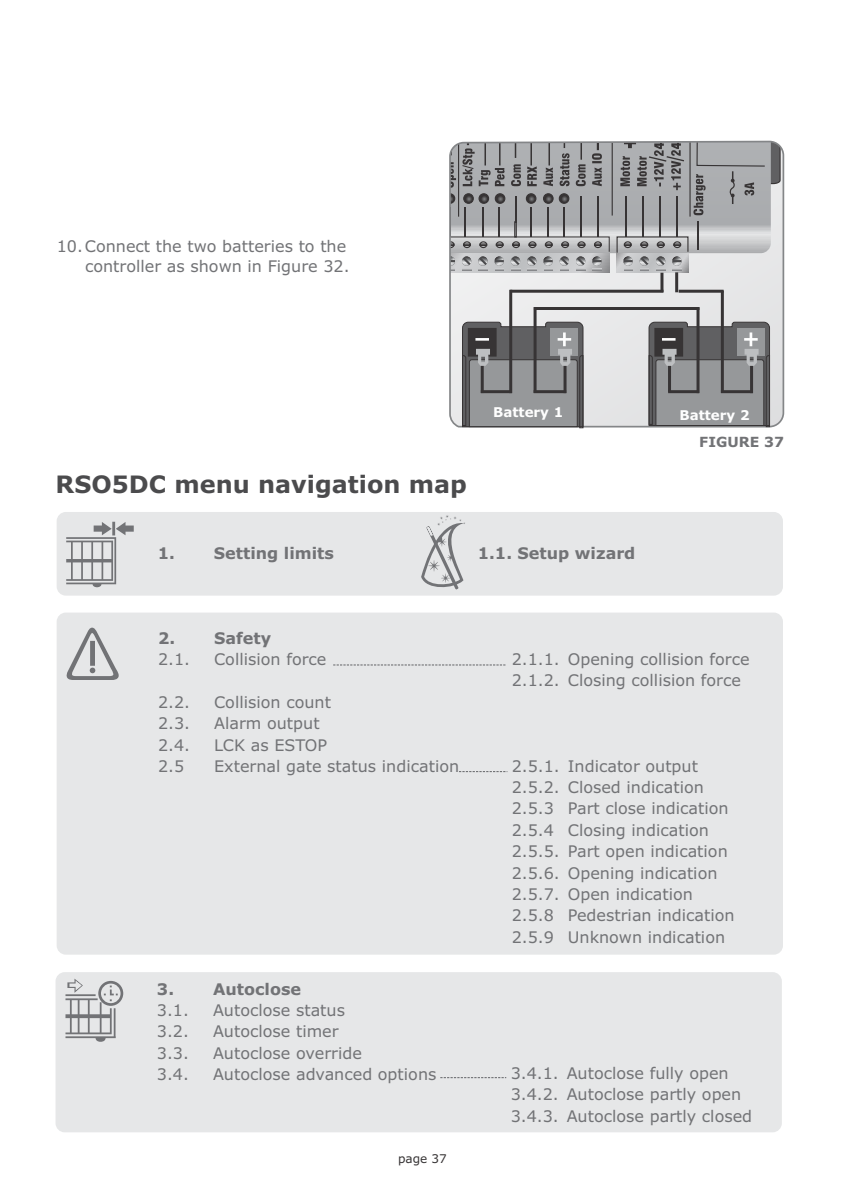
<style>
.page{position:relative;width:842px;height:1191px;background:#fff}
.page>*{position:absolute;margin:0;border:0;box-sizing:border-box;transform-origin:0 0}
.t1{font:700 24px "Verdana";color:#4b4b4d}
.t2{font:16px/21.4px "Verdana";color:#727376}
.t3{font:700 16px "Verdana";color:#727376}
.t4{font:700 14px "Verdana";color:#727376}
.t5{font:700 13.4px "Verdana";color:#fefefe}
.t6{font:12px "Verdana";color:#373435}
</style>
<div class="page">
<svg style="left:449px;top:140px;width:336px;height:288px;background:#bcbdbf"></svg>
<hr style="left:675px;top:272px;width:3px;height:20px;background:#373435">
<hr style="left:534px;top:307px;width:165px;height:3px;background:#373435">
<hr style="left:510px;top:290px;width:153px;height:3px;background:#373435">
<hr style="left:679px;top:290px;width:45px;height:3px;background:#373435">
<hr style="left:660px;top:273px;width:3px;height:19px;background:#373435">
<hr style="left:509px;top:290px;width:3px;height:103px;background:#373435">
<hr style="left:696px;top:307px;width:3px;height:86px;background:#373435">
<svg style="left:649px;top:322px;width:120px;height:105px;background:#7b7c7e"></svg>
<svg style="left:462px;top:322px;width:121px;height:106px;background:#7d7e80"></svg>
<hr style="left:534px;top:307px;width:3px;height:86px;background:#373435">
<hr style="left:721px;top:290px;width:3px;height:103px;background:#373435">
<div style="left:57px;top:612px;width:726px;height:342px;background:#e6e7e8;border-radius:9px"></div>
<div style="left:57px;top:512px;width:726px;height:83px;background:#e6e7e8;border-radius:9px"></div>
<svg style="left:66px;top:522px;width:68px;height:65px"></svg>
<svg style="left:421px;top:515px;width:44px;height:75px"></svg>
<svg style="left:66px;top:627px;width:53px;height:53px"></svg>
<svg style="left:333px;top:664px;width:173px;height:1px"></svg>
<svg style="left:459px;top:771px;width:48px;height:1px"></svg>
<div style="left:56px;top:972px;width:726px;height:160px;background:#e6e7e8;border-radius:9px"></div>
<svg style="left:65px;top:978px;width:58px;height:64px"></svg>
<svg style="left:440px;top:1077px;width:66px;height:1px"></svg>
<p class="t2" style="left:57px;top:238px;width:294px;line-height:19.4px;text-align:right">10. Connect the two batteries to the controller as shown in Figure 32.</p>
<h1 class="t1" style="left:56px;top:475px;width:413px">RSO5DC menu navigation map</h1>
<p class="t5" style="left:493px;top:407px;width:72px">Battery 1</p>
<p class="t5" style="left:679px;top:409px;width:72px">Battery 2</p>
<p class="t4" style="left:699px;top:436px;width:86px">FIGURE 37</p>
<p class="t3" style="left:158px;top:546px;width:19px">1.</p>
<p class="t3" style="left:214px;top:546px;width:122px">Setting limits</p>
<p class="t3" style="left:478px;top:546px;width:159px">1.1. Setup wizard</p>
<p class="t3" style="left:158px;top:631px;width:19px">2.</p>
<p class="t3" style="left:214px;top:631px;width:59px">Safety</p>
<p class="t2" style="left:158px;top:650px;width:33px">2.1.</p>
<p class="t2" style="left:214px;top:650px;width:114px">Collision force</p>
<p class="t2" style="left:158px;top:693px;width:33px">2.2.</p>
<p class="t2" style="left:214px;top:693px;width:118px">Collision count</p>
<p class="t2" style="left:158px;top:714px;width:33px">2.3.</p>
<p class="t2" style="left:214px;top:714px;width:107px">Alarm output</p>
<p class="t2" style="left:158px;top:735px;width:33px">2.4.</p>
<p class="t2" style="left:214px;top:735px;width:114px">LCK as ESTOP</p>
<p class="t2" style="left:158px;top:757px;width:28px">2.5</p>
<p class="t2" style="left:214px;top:757px;width:247px">External gate status indication</p>
<p class="t2" style="left:512px;top:649px;width:239px">2.1.1. Opening collision force<br>2.1.2. Closing collision force</p>
<p class="t2" style="left:512px;top:756px;width:224px">2.5.1. Indicator output<br>2.5.2. Closed indication<br>2.5.3 Part close indication<br>2.5.4 Closing indication<br>2.5.5. Part open indication<br>2.5.6. Opening indication<br>2.5.7. Open indication<br>2.5.8 Pedestrian indication<br>2.5.9 Unknown indication</p>
<p class="t3" style="left:157px;top:982px;width:19px">3.</p>
<p class="t3" style="left:213px;top:982px;width:90px">Autoclose</p>
<p class="t2" style="left:157px;top:1001px;width:33px">3.1.</p>
<p class="t2" style="left:213px;top:1001px;width:134px">Autoclose status</p>
<p class="t2" style="left:157px;top:1022px;width:33px">3.2.</p>
<p class="t2" style="left:213px;top:1022px;width:127px">Autoclose timer</p>
<p class="t2" style="left:157px;top:1043px;width:33px">3.3.</p>
<p class="t2" style="left:213px;top:1043px;width:150px">Autoclose override</p>
<p class="t2" style="left:157px;top:1065px;width:33px">3.4.</p>
<p class="t2" style="left:213px;top:1065px;width:225px">Autoclose advanced options</p>
<p class="t2" style="left:511px;top:1063px;width:243px">3.4.1. Autoclose fully open<br>3.4.2. Autoclose partly open<br>3.4.3. Autoclose partly closed</p>
<p class="t6" style="left:398px;top:1153px;width:50px">page 37</p>
</div>
